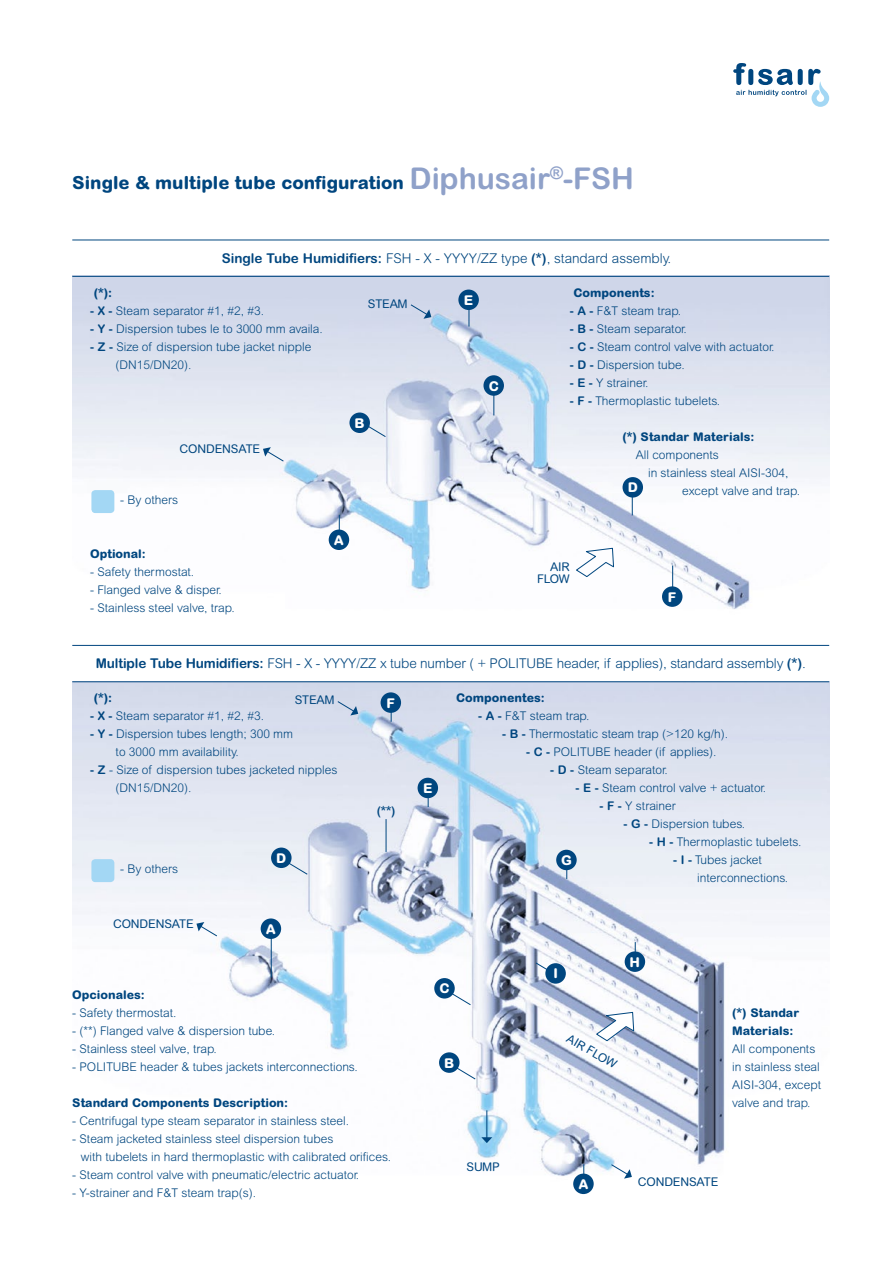
<style>
.page{position:relative;width:893px;height:1263px;background:#fff}
.page>*{position:absolute;margin:0;border:0;box-sizing:border-box;transform-origin:0 0}
.t1{font:800 18px "Arial Rounded MT";color:#00467f}
.t2{font:300 13.5px "Arial Rounded MT";letter-spacing:-.01em;color:#00467f}
.t3{font:800 13.5px "Arial Rounded MT";color:#fff}
.t4{font:300 12px/18px "Arial Rounded MT";color:#00467f}
.t5{font:800 12px/18px "Arial Rounded MT";color:#00467f}
.t6{font:12px/12.6px "Arial Rounded MT";letter-spacing:-.01em;color:#00467f}
.t7{font:700 12px "Arial Rounded MT";color:#00467f}
.s1{font-weight:700;font-size:30px;color:#8fa1c9}
.s2{font-weight:700}
</style>
<div class="page">
<svg style="left:733px;top:63px;width:96px;height:44px"></svg>
<img style="left:72px;top:277px;width:757px;height:368px">
<img style="left:72px;top:682px;width:757px;height:513px">
<div style="left:483px;top:375px;width:21px;height:21px;background:#00467f;border-radius:50%"></div>
<svg style="left:493px;top:395px;width:1px;height:20px"></svg>
<svg style="left:469px;top:310px;width:1px;height:17px"></svg>
<svg style="left:481px;top:1110px;width:11px;height:33px"></svg>
<hr style="left:386px;top:819px;width:1px;height:33px;background:#00467f">
<svg style="left:632px;top:498px;width:1px;height:17px"></svg>
<svg style="left:672px;top:565px;width:1px;height:21px"></svg>
<svg style="left:339px;top:515px;width:1px;height:14px"></svg>
<svg style="left:410px;top:304px;width:21px;height:15px"></svg>
<svg style="left:337px;top:700px;width:21px;height:15px"></svg>
<svg style="left:263px;top:447px;width:21px;height:15px"></svg>
<div style="left:329px;top:529px;width:20px;height:21px;background:#00467f;border-radius:50%"></div>
<svg style="left:364px;top:423px;width:22px;height:15px"></svg>
<div style="left:349px;top:412px;width:21px;height:21px;background:#00467f;border-radius:50%"></div>
<svg style="left:449px;top:991px;width:22px;height:15px"></svg>
<div style="left:434px;top:978px;width:21px;height:20px;background:#00467f;border-radius:50%"></div>
<svg style="left:454px;top:1066px;width:22px;height:14px"></svg>
<div style="left:439px;top:1052px;width:20px;height:21px;background:#00467f;border-radius:50%"></div>
<svg style="left:535px;top:962px;width:22px;height:14px"></svg>
<div style="left:545px;top:963px;width:21px;height:21px;background:#00467f;border-radius:50%"></div>
<svg style="left:286px;top:861px;width:22px;height:14px"></svg>
<div style="left:271px;top:847px;width:21px;height:21px;background:#00467f;border-radius:50%"></div>
<div style="left:622px;top:477px;width:21px;height:21px;background:#00467f;border-radius:50%"></div>
<div style="left:662px;top:586px;width:20px;height:21px;background:#00467f;border-radius:50%"></div>
<svg style="left:196px;top:922px;width:22px;height:15px"></svg>
<svg style="left:610px;top:1164px;width:22px;height:14px"></svg>
<svg style="left:575px;top:547px;width:39px;height:30px"></svg>
<div style="left:458px;top:290px;width:21px;height:20px;background:#00467f;border-radius:50%"></div>
<div style="left:381px;top:692px;width:20px;height:21px;background:#00467f;border-radius:50%"></div>
<div style="left:418px;top:778px;width:20px;height:20px;background:#00467f;border-radius:50%"></div>
<div style="left:556px;top:850px;width:21px;height:20px;background:#00467f;border-radius:50%"></div>
<div style="left:573px;top:1173px;width:21px;height:21px;background:#00467f;border-radius:50%"></div>
<hr style="left:271px;top:937px;width:1px;height:41px;background:#00467f">
<div style="left:261px;top:918px;width:20px;height:21px;background:#00467f;border-radius:50%"></div>
<div style="left:625px;top:951px;width:20px;height:21px;background:#00467f;border-radius:50%"></div>
<hr style="left:72px;top:240px;width:757px;height:1px;background:#00467f">
<hr style="left:72px;top:645px;width:757px;height:1px;background:#00467f">
<hr style="left:72px;top:276px;width:757px;height:1px;background:#00467f">
<hr style="left:72px;top:681px;width:757px;height:1px;background:#00467f">
<div style="left:91px;top:490px;width:23px;height:23px;background:#a3d7f4;border-radius:4px"></div>
<div style="left:91px;top:859px;width:23px;height:23px;background:#a3d7f4;border-radius:4px"></div>
<svg style="left:595px;top:1011px;width:39px;height:30px"></svg>
<h1 class="t1" style="left:72px;top:172px;width:563px">Single &amp; multiple tube configuration <span class="s1">Diphusair</span><sup>®</sup><span class="s1">-FSH</span></h1>
<p class="t2" style="left:222px;top:250px;width:451px"><span class="s2">Single Tube Humidifiers:</span> FSH - X - YYYY/ZZ type <span class="s2">(*)</span>, standard assembly.</p>
<p class="t5" style="left:94px;top:284px;width:20px">(*):</p>
<p class="t4" style="left:90px;top:302px;width:175px"><span class="s2">- X -</span> Steam separator #1, #2, #3.</p>
<p class="t4" style="left:90px;top:320px;width:234px"><span class="s2">- Y -</span> Dispersion tubes le to 3000 mm availa.</p>
<p class="t4" style="left:116px;top:338px;width:197px;text-indent:-26px"><span class="s2">- Z -</span> Size of dispersion tube jacket nipple (DN 15/DN20).</p>
<p class="t6" style="left:368px;top:297px;width:41px">STEAM</p>
<p class="t6" style="left:180px;top:443px;width:82px">CONDENSATE</p>
<p class="t4" style="left:120px;top:491px;width:60px">- By others</p>
<p class="t5" style="left:90px;top:545px;width:57px">Optional:</p>
<p class="t4" style="left:90px;top:563px;width:106px">- Safety thermostat.</p>
<p class="t4" style="left:90px;top:581px;width:133px">- Flanged valve &amp; disper.</p>
<p class="t4" style="left:90px;top:599px;width:146px">- Stainless steel valve, trap.</p>
<p class="t3" style="left:355px;top:415px;width:12px">B</p>
<p class="t3" style="left:334px;top:532px;width:12px">A</p>
<p class="t3" style="left:464px;top:292px;width:11px">E</p>
<p class="t3" style="left:489px;top:378px;width:12px">C</p>
<p class="t5" style="left:573px;top:284px;width:83px">Components:</p>
<p class="t4" style="left:570px;top:302px;width:113px"><span class="s2">- A -</span> F&amp;T steam trap.</p>
<p class="t4" style="left:570px;top:320px;width:119px"><span class="s2">- B -</span> Steam separator.</p>
<p class="t4" style="left:570px;top:338px;width:206px"><span class="s2">- C -</span> Steam control valve with actuator.</p>
<p class="t4" style="left:570px;top:356px;width:117px"><span class="s2">- D -</span> Dispersion tube.</p>
<p class="t4" style="left:570px;top:374px;width:80px"><span class="s2">- E -</span> Y strainer.</p>
<p class="t4" style="left:570px;top:392px;width:152px"><span class="s2">- F -</span> Thermoplastic tubelets.</p>
<p class="t6" style="left:537px;top:560px;width:34px;text-indent:13px">AIR<br>FLOW</p>
<p class="t5" style="left:622px;top:428px;width:133px">(*) Standar Materials:</p>
<p class="t4" style="left:636px;top:446px;width:85px">All components</p>
<p class="t4" style="left:648px;top:464px;width:142px">in stainless steal AISI-304,</p>
<p class="t4" style="left:682px;top:482px;width:119px">except valve and trap.</p>
<p class="t3" style="left:628px;top:479px;width:12px">D</p>
<p class="t3" style="left:668px;top:589px;width:10px">F</p>
<p class="t2" style="left:96px;top:656px;width:712px"><span class="s2">Multiple Tube Humidifiers:</span> FSH - X - YYYY/ZZ x tube number ( + POLITUBE header, if applies), standard assembly <span class="s2">(*)</span>.</p>
<p class="t5" style="left:94px;top:689px;width:20px">(*):</p>
<p class="t4" style="left:90px;top:707px;width:175px"><span class="s2">- X -</span> Steam separator #1, #2, #3.</p>
<p class="t4" style="left:116px;top:725px;width:179px;text-indent:-26px"><span class="s2">- Y -</span> Dispersion tubes length; 300 mm to 3000 mm availability.</p>
<p class="t4" style="left:116px;top:761px;width:223px;text-indent:-26px"><span class="s2">- Z</span> - Size of dispersion tubes jacketed nipples (DN 15/DN20).</p>
<p class="t6" style="left:295px;top:693px;width:41px">STEAM</p>
<p class="t4" style="left:120px;top:860px;width:60px">- By others</p>
<p class="t6" style="left:113px;top:917px;width:82px">CONDENSATE</p>
<p class="t3" style="left:276px;top:850px;width:12px">D</p>
<p class="t3" style="left:266px;top:921px;width:12px">A</p>
<p class="t3" style="left:387px;top:695px;width:10px">F</p>
<p class="t7" style="left:377px;top:803px;width:20px">(**)</p>
<p class="t5" style="left:72px;top:986px;width:74px">Opcionales:</p>
<p class="t4" style="left:72px;top:1004px;width:106px">- Safety thermostat.</p>
<p class="t4" style="left:72px;top:1022px;width:205px">- (**) Flanged valve &amp; dispersion tube.</p>
<p class="t4" style="left:72px;top:1040px;width:146px">- Stainless steel valve, trap.</p>
<p class="t4" style="left:72px;top:1058px;width:287px">- POLITUBE header &amp; tubes jackets interconnections.</p>
<p class="t5" style="left:72px;top:1094px;width:217px">Standard Components Description:</p>
<p class="t4" style="left:72px;top:1112px;width:278px">- Centrifugal type steam separator in stainless steel.</p>
<p class="t4" style="left:81px;top:1130px;width:312px;text-indent:-9px">- Steam jacketed stainless steel dispersion tubes<br>with tubelets in hard thermoplastic with calibrated orifices.</p>
<p class="t4" style="left:72px;top:1166px;width:289px">- Steam control valve with pneumatic/electric actuator.</p>
<p class="t4" style="left:72px;top:1184px;width:185px">- Y-strainer and F&amp;T steam trap(s).</p>
<p class="t3" style="left:423px;top:780px;width:11px">E</p>
<p class="t5" style="left:456px;top:689px;width:90px">Componentes:</p>
<p class="t4" style="left:478px;top:707px;width:113px"><span class="s2">- A -</span> F&amp;T steam trap.</p>
<p class="t4" style="left:502px;top:725px;width:227px"><span class="s2">- B -</span> Thermostatic steam trap (&gt;120 kg/h).</p>
<p class="t4" style="left:526px;top:743px;width:192px"><span class="s2">- C -</span> POLITUBE header (if applies).</p>
<p class="t4" style="left:550px;top:761px;width:119px"><span class="s2">- D -</span> Steam separator.</p>
<p class="t4" style="left:576px;top:779px;width:192px"><span class="s2">- E -</span> Steam control valve + actuator.</p>
<p class="t4" style="left:600px;top:797px;width:78px"><span class="s2">- F -</span> Y strainer</p>
<p class="t4" style="left:624px;top:815px;width:123px"><span class="s2">- G -</span> Dispersion tubes.</p>
<p class="t4" style="left:649px;top:833px;width:154px"><span class="s2">- H -</span> Thermoplastic tubelets.</p>
<p class="t4" style="left:697px;top:851px;width:93px;text-indent:-24px"><span class="s2">- I -</span> Tubes jacket interconnections.</p>
<p class="t3" style="left:561px;top:852px;width:12px">G</p>
<p class="t3" style="left:439px;top:980px;width:12px">C</p>
<p class="t3" style="left:444px;top:1055px;width:12px">B</p>
<p class="t6" style="left:466px;top:1160px;width:33px">SUMP</p>
<p class="t3" style="left:553px;top:965px;width:6px">I</p>
<p class="t3" style="left:630px;top:954px;width:12px">H</p>
<p class="t6" style="left:571px;top:1031px;width:57px;rotate:30deg">AIR FLO W</p>
<p class="t5" style="left:732px;top:1004px;width:68px">(*) Standar<br>Materials:</p>
<p class="t4" style="left:732px;top:1040px;width:90px">All components in stainless steal<br>AISI-304, except valve and trap.</p>
<p class="t3" style="left:578px;top:1176px;width:12px">A</p>
<p class="t6" style="left:638px;top:1175px;width:82px">CONDENSATE</p>
</div>
